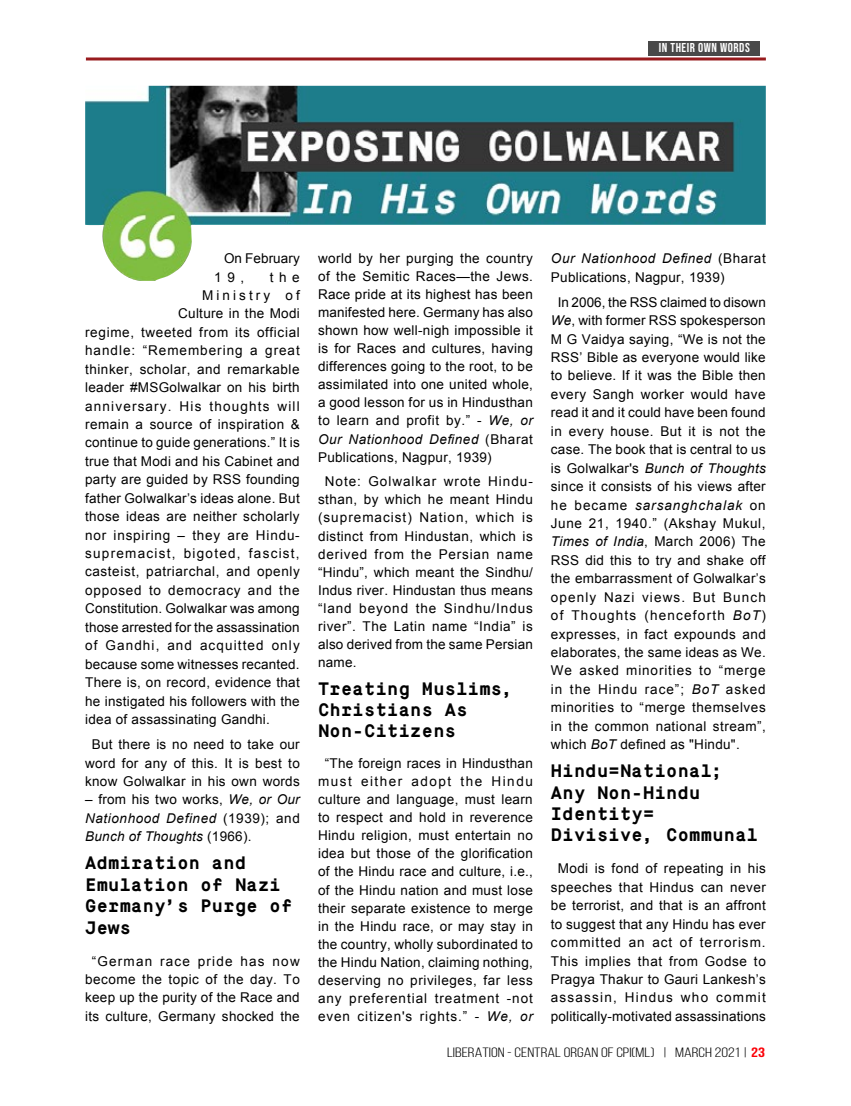
<style>
.page{position:relative;width:851px;height:1106px;background:#fff}
.page>*{position:absolute;margin:0;border:0;box-sizing:border-box;transform-origin:0 0}
.t1{font:700 18px/21.5px "Maison Mono";letter-spacing:.02em;color:#000}
.t2{font:13.5px/18.5px "Arial";letter-spacing:.02em;color:#000;text-align:center}
.t3{font:italic 13.5px/18.5px "Arial";letter-spacing:.045em;color:#000;text-align:justify}
.t4{font:13.5px "Arial";letter-spacing:.085em;color:#000}
.t5{font:13.5px "Arial";letter-spacing:.06em;color:#000}
.t6{font:13.5px "Bebas Neue";color:#000;scale:1.3 1}
.t7{font:13.5px "Arial";letter-spacing:.045em;color:#000}
.t8{font:13.5px "Arial";letter-spacing:.05em;color:#000}
.t9{font:13.5px "Arial";letter-spacing:.04em;color:#000}
.t10{font:13.5px "Arial";letter-spacing:.095em;color:#000}
.t11{font:13.5px "Arial";letter-spacing:.07em;color:#000}
.t12{font:13.5px "Arial";letter-spacing:.225em;color:#000}
.t13{font:12.9px "Bebas Neue";letter-spacing:.04em;color:#fff}
.s1{font-style:normal}
.s2{font-style:italic}
.s3{font-weight:700;color:#fb0007}
</style>
<div class="page">
<hr style="left:86px;top:57px;width:679px;height:3px;background:#981b1e">
<div style="left:648px;top:42px;width:112px;height:14px;background:#494949"></div>
<img style="left:85px;top:86px;width:680px;height:195px">
<p class="t13" style="left:658px;top:41px;width:92px">IN THEIR OWN WORDS</p>
<p class="t2" style="left:214px;top:249px;width:87px;text-align:left;text-indent:10px">On February<br>19,</p>
<p class="t2" style="left:270px;top:268px;width:31px">the</p>
<p class="t12" style="left:202px;top:286px;width:99px">Ministry of</p>
<p class="t2" style="left:178px;top:304px;width:123px">Culture in the Modi</p>
<p class="t8" style="left:85px;top:323px;width:216px">regime, tweeted from its official</p>
<p class="t11" style="left:85px;top:342px;width:216px">handle: “Remembering a great</p>
<p class="t9" style="left:85px;top:360px;width:216px">thinker, scholar, and remarkable</p>
<p class="t2" style="left:85px;top:378px;width:216px">leader #MSGolwalkar on his birth</p>
<p class="t4" style="left:85px;top:397px;width:216px">anniversary. His thoughts will</p>
<p class="t2" style="left:85px;top:415px;width:216px">remain a source of inspiration &amp;</p>
<p class="t2" style="left:85px;top:433px;width:216px">continue to guide generations.” It is</p>
<p class="t2" style="left:85px;top:452px;width:216px">true that Modi and his Cabinet and</p>
<p class="t2" style="left:85px;top:470px;width:216px">party are guided by RSS founding</p>
<p class="t2" style="left:85px;top:489px;width:216px">father Golwalkar’s ideas alone. But</p>
<p class="t2" style="left:85px;top:507px;width:216px">those ideas are neither scholarly</p>
<p class="t5" style="left:85px;top:526px;width:216px">nor inspiring – they are Hindu-</p>
<p class="t10" style="left:85px;top:544px;width:216px">supremacist, bigoted, fascist,</p>
<p class="t7" style="left:85px;top:563px;width:216px">casteist, patriarchal, and openly</p>
<p class="t5" style="left:85px;top:581px;width:216px">opposed to democracy and the</p>
<p class="t2" style="left:85px;top:599px;width:216px">Constitution. Golwalkar was among</p>
<p class="t2" style="left:85px;top:618px;width:216px">those arrested for the assassination</p>
<p class="t4" style="left:85px;top:636px;width:216px">of Gandhi, and acquitted only</p>
<p class="t2" style="left:85px;top:655px;width:216px">because some witnesses recanted.</p>
<p class="t2" style="left:85px;top:673px;width:216px">There is, on record, evidence that</p>
<p class="t2" style="left:85px;top:691px;width:216px">he instigated his followers with the</p>
<p class="t2" style="left:85px;top:710px;width:186px">idea of assassinating Gandhi.</p>
<p class="t2" style="left:85px;top:735px;width:216px">But there is no need to take our word for any of this. It is best to know Golwalkar in his own words</p>
<p class="t3" style="left:85px;top:790px;width:216px"><span class="s1">– from his two works,</span> We, or Our Nationhood Defined <span class="s1">(1939); and </span>Bunch of Thoughts <span class="s1">(1966).</span></p>
<h1 class="t1" style="left:85px;top:852px;width:209px">Admiration and<br>Emulation of Nazi<br>Germany’s Purge of<br>Jews</h1>
<p class="t2" style="left:85px;top:951px;width:216px">“German race pride has now become the topic of the day. To keep up the purity of the Race and its culture, Germany shocked the</p>
<p class="t2" style="left:551px;top:249px;width:216px;text-align:left"><span class="s2">Our Nationhood Defined</span> (Bharat<br>Publications, Nagpur, 1939)</p>
<p class="t2" style="left:551px;top:293px;width:216px;text-align:justify;text-indent:7px">In 2006, the RSS claimed to disown <span class="s2">We</span>, with former RSS spokesperson M G Vaidya saying, “We is not the RSS’ Bible as everyone would like to believe. If it was the Bible then every Sangh worker would have read it and it could have been found in every house. But it is not the case. The book that is central to us is Golwalkar's <span class="s2">Bunch of Thoughts </span>since it consists of his views after he became <span class="s2">sarsanghchalak</span> on June 21, 1940.” (Akshay Mukul, <span class="s2">Times of India</span>, March 2006) The RSS did this to try and shake off the embarrassment of Golwalkar’s openly Nazi views. But Bunch of Thoughts (henceforth <span class="s2">BoT</span>) expresses, in fact expounds and elaborates, the same ideas as We.<br>We asked minorities to “merge in the Hindu race”; <span class="s2">BoT</span> asked minorities to “merge themselves in the common national stream”, which <span class="s2">BoT</span> defined as "Hindu".</p>
<h1 class="t1" style="left:551px;top:760px;width:208px">Hindu=National;<br>Any Non-Hindu<br>Identity=<br>Divisive, Communal</h1>
<p class="t2" style="left:551px;top:859px;width:216px">Modi is fond of repeating in his speeches that Hindus can never be terrorist, and that is an affront to suggest that any Hindu has ever committed an act of terrorism.<br>This implies that from Godse to<br>Pragya Thakur to Gauri Lankesh’s assassin, Hindus who commit politically-motivated assassinations</p>
<p class="t6" style="left:447px;top:1044px;width:246px">LIBERATION - CENTRAL ORGAN OF CPI(ML) | MARCH 2021 | <span class="s3">23</span></p>
<p class="t2" style="left:318px;top:249px;width:216px;line-height:18px;text-align:justify">world by her purging the country of the Semitic Races—the Jews.<br>Race pride at its highest has been manifested here. Germany has also shown how well-nigh impossible it is for Races and cultures, having differences going to the root, to be assimilated into one united whole, a good lesson for us in Hindusthan to learn and profit by.” - <span class="s2">We, or Our Nationhood Defined</span> (Bharat Publications, Nagpur, 1939)</p>
<p class="t2" style="left:318px;top:473px;width:216px;line-height:18px;text-align:justify;text-indent:7px">Note: Golwalkar wrote Hindu&shy;sthan, by which he meant Hindu (supremacist) Nation, which is distinct from Hindustan, which is derived from the Persian name “Hindu”, which meant the Sindhu/ Indus river. Hindustan thus means “land beyond the Sindhu/Indus river”. The Latin name “India” is also derived from the same Persian name.</p>
<h1 class="t1" style="left:318px;top:678px;width:197px;line-height:21px">Treating Muslims,<br>Christians As<br>Non-Citizens</h1>
<p class="t2" style="left:318px;top:754px;width:216px;line-height:18px">“The foreign races in Hindusthan must either adopt the Hindu culture and language, must learn to respect and hold in reverence Hindu religion, must entertain no idea but those of the glorification of the Hindu race and culture, i.e., of the Hindu nation and must lose their separate existence to merge in the Hindu race, or may stay in the country, wholly subordinated to the Hindu Nation, claiming nothing, deserving no privileges, far less any preferential treatment -not even citizen's rights.” - <span class="s2">We, or</span></p>
</div>
